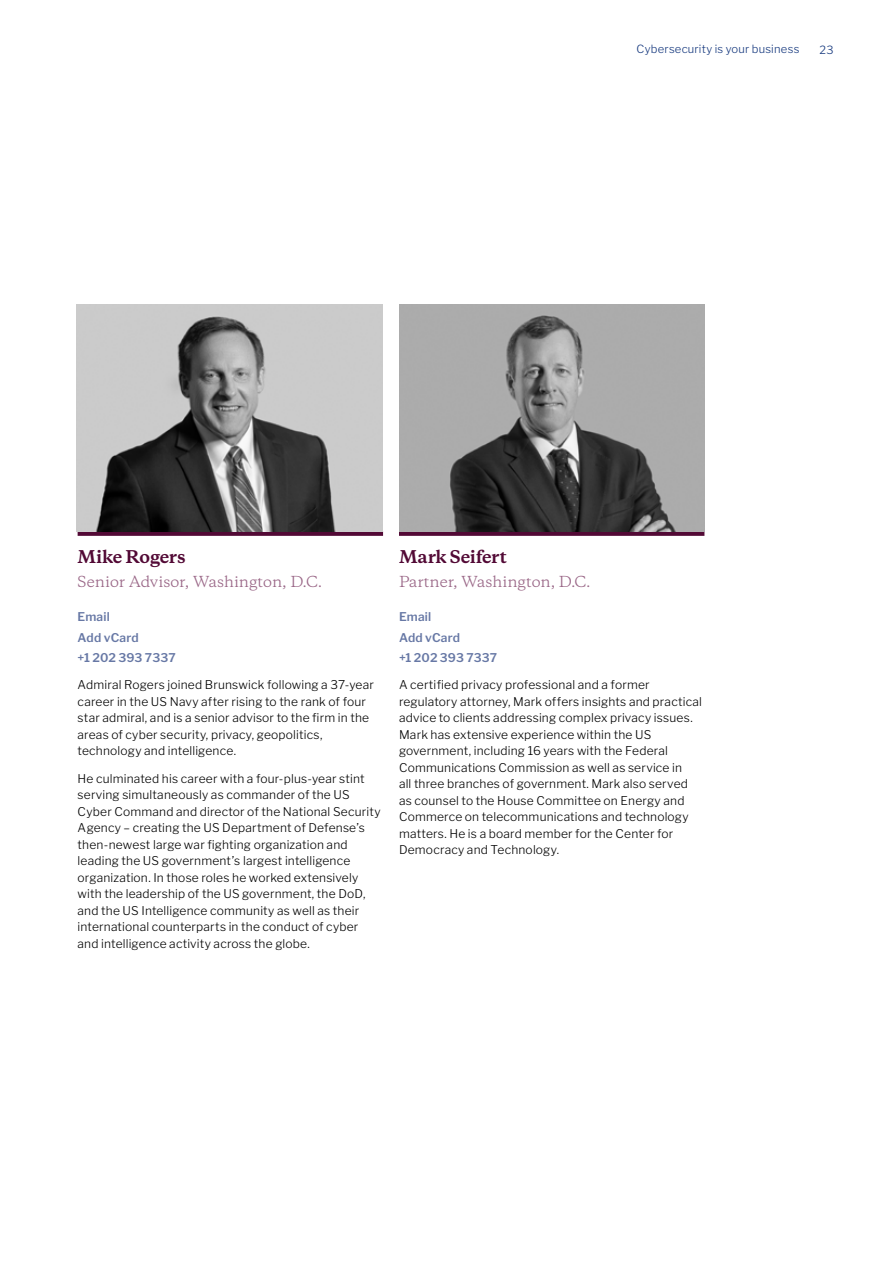
<style>
.page{position:relative;width:893px;height:1263px;background:#fff}
.page>*{position:absolute;margin:0;border:0;box-sizing:border-box;transform-origin:0 0}
.t1{font:700 16.5px "Copernicus";letter-spacing:-.015em;color:#520935}
.t2{font:14.25px "Copernicus";color:#9a6787}
.t3{font:300 12px/16.5px "Libre Franklin";letter-spacing:.015em;color:#000}
.t4{font:600 12px/20.7px "Libre Franklin";letter-spacing:.01em;color:#6778a5}
.t5{font:300 11.25px "Libre Franklin";letter-spacing:.02em;color:#14377d}
</style>
<div class="page">
<div style="left:399px;top:531px;width:305px;height:5px;background:#520935"></div>
<img style="left:399px;top:304px;width:305px;height:228px">
<div style="left:78px;top:531px;width:305px;height:5px;background:#520935"></div>
<img style="left:77px;top:304px;width:305px;height:228px">
<p class="t5" style="left:637px;top:40px;width:164px">Cybersecurity is your business</p>
<p class="t5" style="left:819px;top:41px;width:16px">23</p>
<h1 class="t1" style="left:78px;top:546px;width:110px">Mike Rogers</h1>
<p class="t2" style="left:78px;top:572px;width:246px">Senior Advisor, Washington, D.C.</p>
<p class="t4" style="left:78px;top:605px;width:100px">Email<br>Add vCard<br>+1 202 393 7337</p>
<p class="t3" style="left:78px;top:676px;width:298px">Admiral Rogers joined Brunswick following a 37-year career in the US Navy after rising to the rank of four star admiral, and is a senior advisor to the firm in the areas of cyber security, privacy, geopolitics, technology and intelligence.</p>
<p class="t3" style="left:78px;top:769px;width:304px">He culminated his career with a four-plus-year stint serving simultaneously as commander of the US Cyber Command and director of the National Security Agency – creating the US Department of Defense’s then-newest large war fighting organization and leading the US government’s largest intelligence organization. In those roles he worked extensively with the leadership of the US government, the DoD, and the US Intelligence community as well as their international counterparts in the conduct of cyber and intelligence activity across the globe.</p>
<h1 class="t1" style="left:399px;top:546px;width:109px">Mark Seifert</h1>
<p class="t2" style="left:399px;top:572px;width:193px">Partner, Washington, D.C.</p>
<p class="t4" style="left:399px;top:605px;width:100px">Email<br>Add vCard<br>+1 202 393 7337</p>
<p class="t3" style="left:399px;top:676px;width:304px">A certified privacy professional and a former regulatory attorney, Mark offers insights and practical advice to clients addressing complex privacy issues.<br>Mark has extensive experience within the US government, including 16 years with the Federal Communications Commission as well as service in<br>all three branches of government. Mark also served as counsel to the House Committee on Energy and Commerce on telecommunications and technology matters. He is a board member for the Center for Democracy and Technology.</p>
</div>
